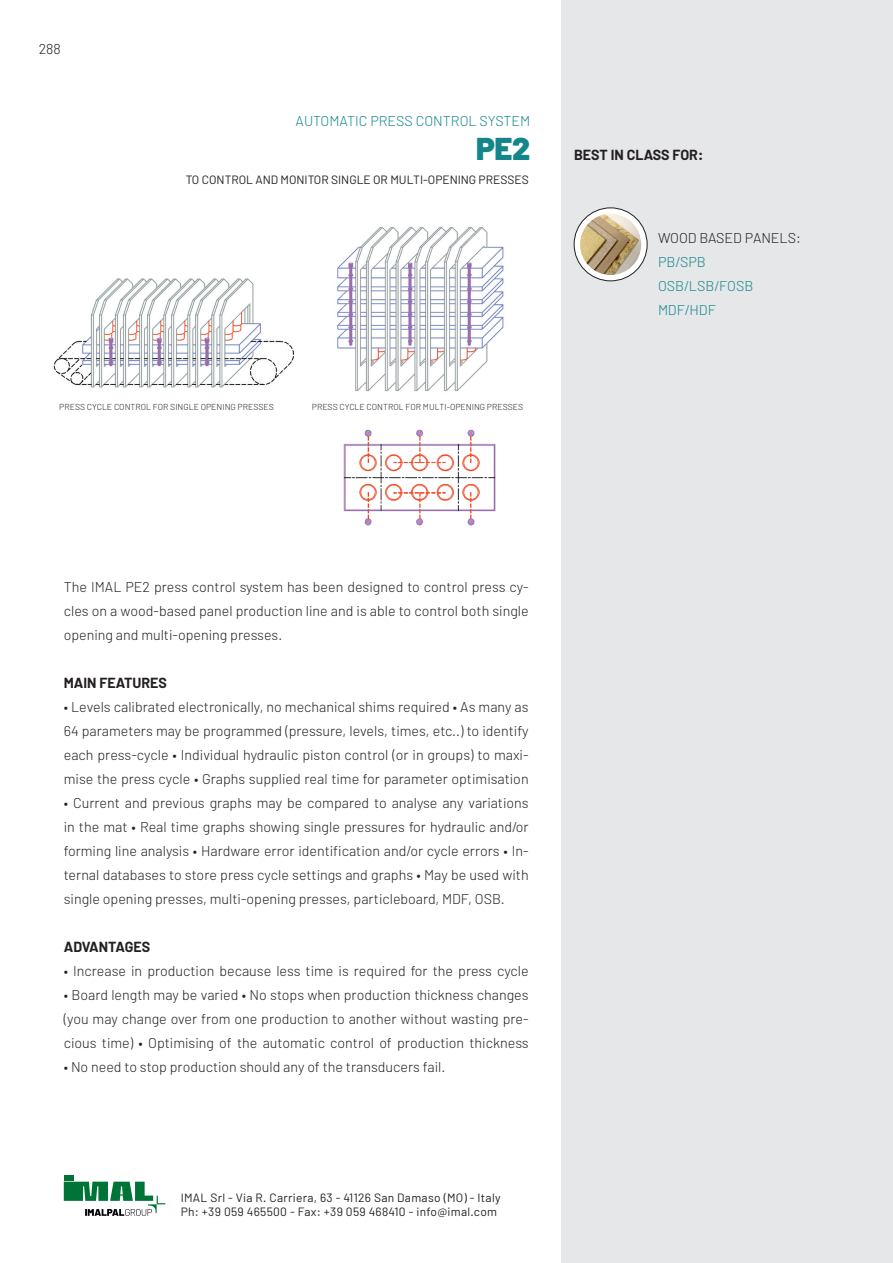
<style>
.page{position:relative;width:893px;height:1263px;background:#fff}
.page>*{position:absolute;margin:0;border:0;box-sizing:border-box;transform-origin:0 0}
.TITOLI{font:900 31.5px "Barlow";color:#13868b}
.PARAGRAFO_BASE{font:300 14.25px/24px "Barlow";color:#231f20;text-align:justify}
.PARAGRAFO_BASE-2{font:700 14.25px "Barlow";color:#231f20}
.Normale{font:300 14.25px "Barlow";color:#13868b}
.PARAGRAFO_BASE-3{font:300 14.25px "Barlow";color:#13868b}
.PARAGRAFO_BASE-4{font:12px "Barlow";letter-spacing:.025em;color:#231f20}
.Intestazione{font:12px "Barlow";color:#231f20}
.t1{font:300 8.7px "Barlow";color:#231f20}
.s1{color:#13868b}
</style>
<div class="page">
<div style="left:561px;top:0;width:332px;height:1263px;background:#e6e7e9"></div>
<img style="left:337px;top:227px;width:167px;height:165px">
<img style="left:53px;top:278px;width:242px;height:110px">
<img style="left:343px;top:429px;width:153px;height:97px">
<svg style="left:574px;top:208px;width:73px;height:73px"></svg>
<div style="left:574px;top:208px;width:73px;height:73px;border:1px solid #231f20;border-radius:50%"></div>
<img style="left:580px;top:214px;width:61px;height:61px;border-radius:31px">
<div style="left:64px;top:1175px;width:9px;height:5px;background:#007437"></div>
<svg style="left:64px;top:1182px;width:101px;height:34px"></svg>
<p class="PARAGRAFO_BASE" style="left:39px;top:37px;width:24px">288</p>
<p class="Normale" style="left:296px;top:112px;width:236px">AUTOMATIC PRESS CONTROL SYSTEM</p>
<p class="TITOLI" style="left:476px;top:129px;width:56px">PE2</p>
<p class="Intestazione" style="left:186px;top:173px;width:344px">TO CONTROL AND MONITOR SINGLE OR MULTI-OPENING PRESSES</p>
<p class="t1" style="left:59px;top:402px;width:216px">PRESS CYCLE CONTROL FOR SINGLE OPENING PRESSES</p>
<p class="t1" style="left:312px;top:402px;width:213px">PRESS CYCLE CONTROL FOR MULTI-OPENING PRESSES</p>
<p class="PARAGRAFO_BASE-2" style="left:574px;top:146px;width:131px">BEST IN CLASS FOR:</p>
<p class="PARAGRAFO_BASE" style="left:658px;top:226px;width:144px">WOOD BASED PANELS:<br><span class="s1">PB/SPB</span></p>
<p class="PARAGRAFO_BASE-3" style="left:658px;top:277px;width:97px">OSB/LSB/FOSB</p>
<p class="PARAGRAFO_BASE-3" style="left:658px;top:301px;width:59px">MDF/HDF</p>
<p class="PARAGRAFO_BASE" style="left:64px;top:574px;width:466px">The IMAL PE2 press control system has been designed to control press cy&shy;cles on a wood-based panel production line and is able to control both single opening and multi-opening presses.</p>
<p class="PARAGRAFO_BASE-2" style="left:64px;top:674px;width:105px">MAIN FEATURES</p>
<p class="PARAGRAFO_BASE" style="left:64px;top:694px;width:466px">• Levels calibrated electronically, no mechanical shims required • As many as 64 parameters may be programmed (pressure, levels, times, etc..) to identify each press-cycle • Individual hydraulic piston control (or in groups) to maxi&shy;mise the press cycle • Graphs supplied real time for parameter optimisation</p>
<p class="PARAGRAFO_BASE" style="left:64px;top:790px;width:466px">• Current and previous graphs may be compared to analyse any variations in the mat • Real time graphs showing single pressures for hydraulic and/or forming line analysis • Hardware error identification and/or cycle errors • In&shy;ternal databases to store press cycle settings and graphs • May be used with single opening presses, multi-opening presses, particleboard, MDF, OSB.</p>
<p class="PARAGRAFO_BASE-2" style="left:64px;top:938px;width:88px">ADVANTAGES</p>
<p class="PARAGRAFO_BASE" style="left:64px;top:958px;width:466px">• Increase in production because less time is required for the press cycle</p>
<p class="PARAGRAFO_BASE" style="left:64px;top:982px;width:466px">• Board length may be varied • No stops when production thickness changes (you may change over from one production to another without wasting pre&shy;cious time) • Optimising of the automatic control of production thickness</p>
<p class="PARAGRAFO_BASE" style="left:64px;top:1054px;width:383px">• No need to stop production should any of the transducers fail.</p>
<p class="PARAGRAFO_BASE-4" style="left:181px;top:1190px;width:321px">IMAL Srl - Via R. Carriera, 63 - 41126 San Damaso (MO) - Italy</p>
<p class="PARAGRAFO_BASE-4" style="left:181px;top:1204px;width:318px">Ph: +39 059 465500 - Fax: +39 059 468410 - info@imal.com</p>
</div>
